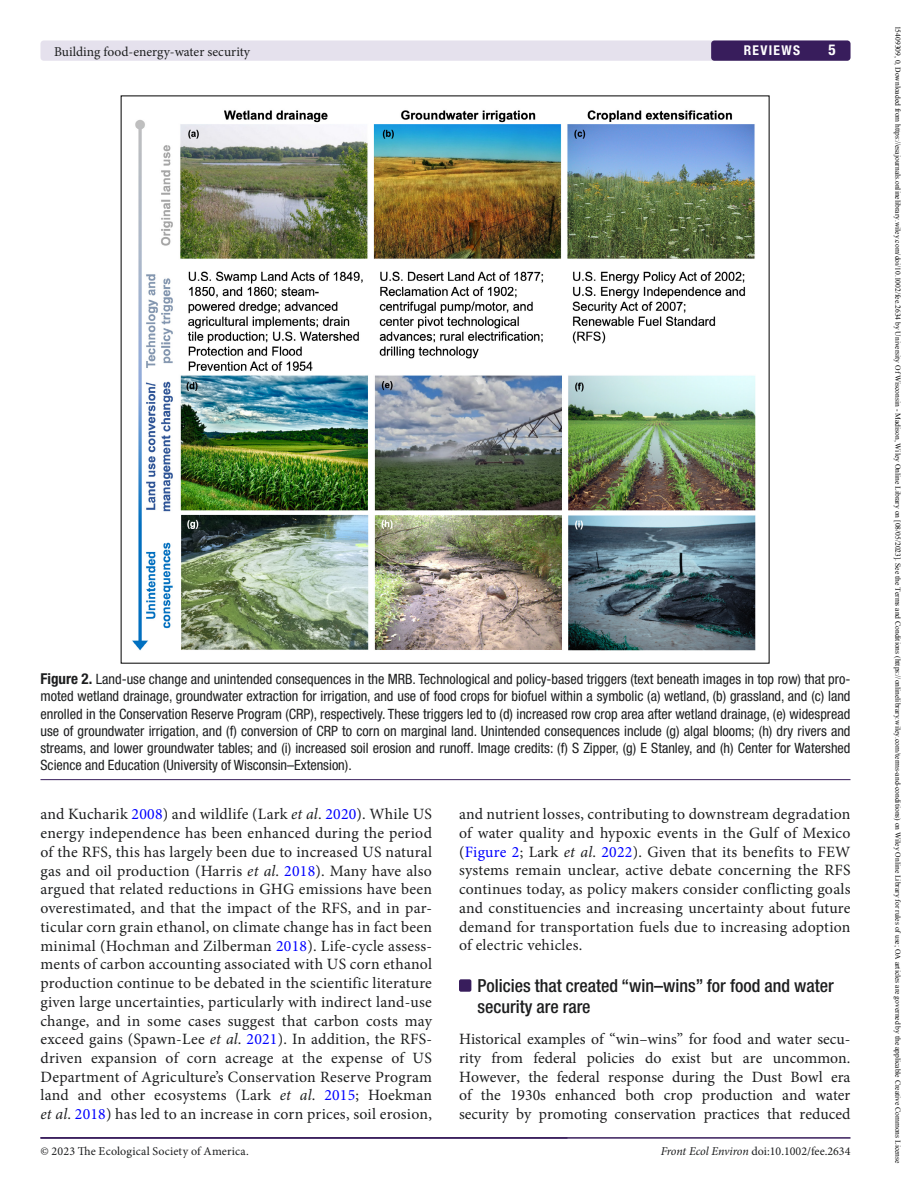
<style>
.page{position:relative;width:918px;height:1188px;background:#fff}
.page>*{position:absolute;margin:0;border:0;box-sizing:border-box;transform-origin:0 0}
.t1{font:500 condensed 18px/21px "Helvetica Neue LT Std";color:#1d1e1f}
.t2{font:15.75px/18.8px "Minion Pro";letter-spacing:.01em;color:#1d1e1f;text-align:justify}
.t3{font:700 condensed 15px "Helvetica Neue LT Std";color:#fff}
.t4{font:condensed 14.25px/17.2px "Helvetica Neue LT Std";color:#1d1e1f;text-align:justify}
.t5{font:13.5px "Minion Pro Regular 5";color:#1d1e1f}
.t6{font:700 condensed 13.5px "Helvetica Neue LT Std";letter-spacing:.1em;color:#fff}
.t7{font:12px "Minion Pro";color:#1d1e1f}
.t8{font:12px "Minion Pro Regular 6";letter-spacing:.015em;color:#1d1e1f}
.t9{font:7.5px "Times New Roman";color:#000}
.s1{font-weight:700;font-size:15px}
.s2{color:#00f}
.s3{font-style:italic}
</style>
<div class="page">
<hr style="left:40px;top:1137px;width:810px;height:2px;background:#381d5c">
<div style="left:40px;top:40px;width:811px;height:21px;background:#e5e1ed;border-radius:3px"></div>
<div style="left:711px;top:40px;width:140px;height:21px;background:#381d5c;border-radius:3px"></div>
<div style="left:459px;top:979px;width:12px;height:13px;background:#381d5c;border-radius:2px"></div>
<hr style="left:40px;top:779px;width:810px;height:1px;background:#381d5c">
<img style="left:132px;top:110px;width:624px;height:541px">
<p class="t5" style="left:54px;top:42px;width:198px">Building food-energy-water security</p>
<p class="t6" style="left:744px;top:42px;width:58px">REVIEWS</p>
<p class="t3" style="left:828px;top:41px;width:9px">5</p>
<p class="t4" style="left:40px;top:670px;width:812px"><span class="s1">Figure 2.</span> Land-use change and unintended consequences in the MRB. Technological and policy-based triggers (text beneath images in top row) that pro&shy;moted wetland drainage, groundwater extraction for irrigation, and use of food crops for biofuel within a symbolic (a) wetland, (b) grassland, and (c) land enrolled in the Conservation Reserve Program (CRP), respectively. These triggers led to (d) increased row crop area after wetland drainage, (e) widespread use of groundwater irrigation, and (f) conversion of CRP to corn on marginal land. Unintended consequences include (g) algal blooms; (h) dry rivers and streams, and lower groundwater tables; and (i) increased soil erosion and runoff. Image credits: (f) S Zipper, (g) E Stanley, and (h) Center for Watershed Science and Education (University of Wisconsin–Extension).</p>
<p class="t2" style="left:40px;top:805px;width:393px">and Kucharik <span class="s2">2008</span>) and wildlife (Lark <span class="s3">et al</span>. <span class="s2">2020</span>). While US energy independence has been enhanced during the period of the RFS, this has largely been due to increased US natural gas and oil production (Harris <span class="s3">et al</span>. <span class="s2">2018</span>). Many have also argued that related reductions in GHG emissions have been overestimated, and that the impact of the RFS, and in par&shy;ticular corn grain ethanol, on climate change has in fact been minimal (Hochman and Zilberman <span class="s2">2018</span>). Life-cycle assess&shy;ments of carbon accounting associated with US corn ethanol production continue to be debated in the scientific literature given large uncertainties, particularly with indirect land-use change, and in some cases suggest that carbon costs may exceed gains (Spawn-Lee <span class="s3">et al</span>. <span class="s2">2021</span>). In addition, the RFS&shy;driven expansion of corn acreage at the expense of US Department of Agriculture’s Conservation Reserve Program land and other ecosystems (Lark <span class="s3">et al</span>. <span class="s2">2015</span>; Hoekman <span class="s3">et al</span>. <span class="s2">2018</span>) has led to an increase in corn prices, soil erosion,</p>
<p class="t2" style="left:459px;top:805px;width:393px">and nutrient losses, contributing to downstream degradation of water quality and hypoxic events in the Gulf of Mexico (<span class="s2">Figure 2</span>; Lark <span class="s3">et al</span>. <span class="s2">2022</span>). Given that its benefits to FEW systems remain unclear, active debate concerning the RFS continues today, as policy makers consider conflicting goals and constituencies and increasing uncertainty about future demand for transportation fuels due to increasing adoption of electric vehicles.</p>
<p class="t1" style="left:477px;top:975px;width:358px">Policies that created “win–wins” for food and water security are rare</p>
<p class="t2" style="left:459px;top:1030px;width:393px">Historical examples of “win–wins” for food and water secu&shy;rity from federal policies do exist but are uncommon.<br>However, the federal response during the Dust Bowl era of the 1930s enhanced both crop production and water security by promoting conservation practices that reduced</p>
<p class="t8" style="left:40px;top:1144px;width:210px">© 2023 The Ecological Society of America.</p>
<p class="t7" style="left:661px;top:1144px;width:191px"><span class="s3">Front Ecol Environ</span> doi:10.1002/fee.2634</p>
<p class="t9" style="left:903px;top:26px;width:1139px;rotate:90deg">15409309, 0, Downloaded from https://esajournals.onlinelibrary.wiley.com/doi/10.1002/fee.2634 by University Of Wisconsin - Madison, Wiley Online Library on [08/05/2023]. See the Terms and Conditions (https://onlinelibrary.wiley.com/terms-and-conditions) on Wiley Online Library for rules of use; OA articles are governed by the applicable Creative Commons License</p>
</div>
